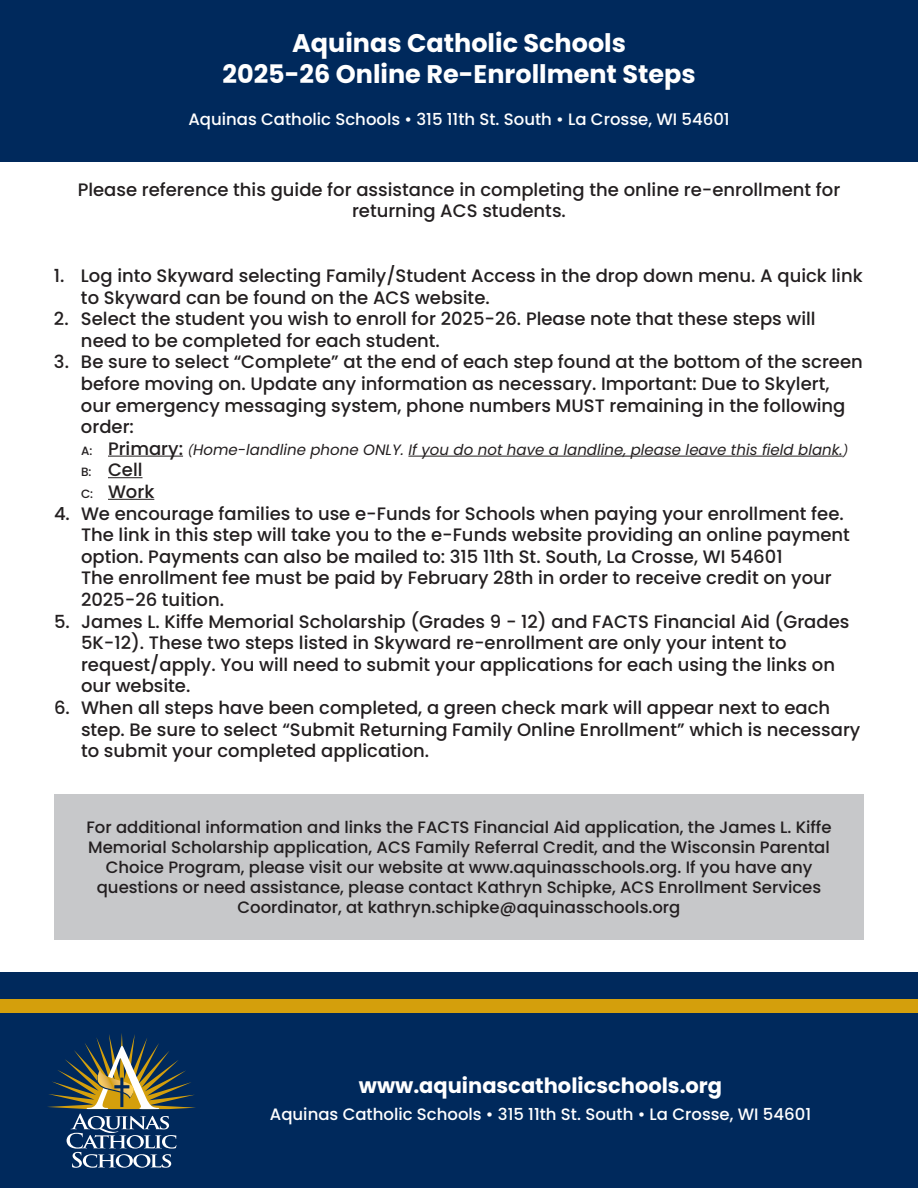
<style>
.page{position:relative;width:918px;height:1188px;background:#fff}
.page>*{position:absolute;margin:0;border:0;box-sizing:border-box;transform-origin:0 0}
.t1{font:700 25.5px/30.6px "Poppins";color:#fff;text-align:center}
.t2{font:700 21px "Poppins";color:#fff}
.t3{font:500 18px/21.6px "Poppins";color:#231f20}
.t4{font:500 16.5px/19.8px "Poppins";color:#231f20;text-align:center}
.t5{font:500 16.5px "Poppins";color:#fff}
.t6{font:italic 15px "Poppins";color:#231f20}
.s1{font-weight:500;font-style:normal;font-size:12px}
.s2{font-weight:500;font-style:normal;font-size:18px}
.s3{font-size:12px}
</style>
<div class="page">
<div style="left:0;top:0;width:918px;height:162px;background:#00295c"></div>
<div style="left:0;top:972px;width:918px;height:216px;background:#00295c"></div>
<div style="left:54px;top:794px;width:810px;height:146px;background:#c7c8ca"></div>
<hr style="left:108px;top:456px;width:75px;height:1px;background:#231f20">
<hr style="left:408px;top:456px;width:435px;height:1px;background:#231f20">
<hr style="left:108px;top:477px;width:35px;height:1px;background:#231f20">
<hr style="left:108px;top:499px;width:46px;height:1px;background:#231f20">
<div style="left:0;top:999px;width:918px;height:13px;background:#d49f0c"></div>
<svg style="left:47px;top:1033px;width:149px;height:135px"></svg>
<h1 class="t1" style="left:223px;top:28px;width:475px">Aquinas Catholic Schools<br>2025-26 Online Re-Enrollment Steps</h1>
<p class="t5" style="left:188px;top:110px;width:543px">Aquinas Catholic Schools • 315 11th St. South • La Crosse, WI 54601</p>
<p class="t3" style="left:78px;top:179px;width:764px;text-align:center">Please reference this guide for assistance in completing the online re-enrollment for returning ACS students.</p>
<p class="t3" style="left:81px;top:265px;width:783px;text-indent:-27px">1. Log into Skyward selecting Family/Student Access in the drop down menu. A quick link to Skyward can be found on the ACS website.</p>
<p class="t3" style="left:81px;top:308px;width:736px;text-indent:-27px">2. Select the student you wish to enroll for 2025-26. Please note that these steps will need to be completed for each student.</p>
<p class="t3" style="left:81px;top:351px;width:783px;text-indent:-27px">3. Be sure to select “Complete” at the end of each step found at the bottom of the screen before moving on. Update any information as necessary. Important: Due to Skylert, our emergency messaging system, phone numbers MUST remaining in the following order:</p>
<p class="t6" style="left:81px;top:441px;width:769px"><span class="s1">A:</span> <span class="s2">Primary:</span> <span class="s3">(</span>Home-landline phone ONLY. If you do not have a landline, please leave this field blank.<span class="s3">)</span></p>
<p class="t3" style="left:81px;top:459px;width:75px"><span class="s3">B:</span> Cell<br><span class="s3">C:</span> Work</p>
<p class="t3" style="left:81px;top:503px;width:770px;text-indent:-27px">4. We encourage families to use e-Funds for Schools when paying your enrollment fee.<br>The link in this step will take you to the e-Funds website providing an online payment option. Payments can also be mailed to: 315 11th St. South, La Crosse, WI 54601<br>The enrollment fee must be paid by February 28th in order to receive credit on your 2025-26 tuition.</p>
<p class="t3" style="left:81px;top:611px;width:770px;text-indent:-27px">5. James L. Kiffe Memorial Scholarship (Grades 9 - 12) and FACTS Financial Aid (Grades 5K-12). These two steps listed in Skyward re-enrollment are only your intent to request/apply. You will need to submit your applications for each using the links on our website.</p>
<p class="t3" style="left:81px;top:697px;width:781px;text-indent:-27px">6. When all steps have been completed, a green check mark will appear next to each step. Be sure to select “Submit Returning Family Online Enrollment” which is necessary to submit your completed application.</p>
<p class="t4" style="left:86px;top:818px;width:747px">For additional information and links the FACTS Financial Aid application, the James L. Kiffe Memorial Scholarship application, ACS Family Referral Credit, and the Wisconsin Parental Choice Program, please visit our website at www.aquinasschools.org. If you have any questions or need assistance, please contact Kathryn Schipke, ACS Enrollment Services Coordinator, at kathryn.schipke@aquinasschools.org</p>
<p class="t2" style="left:359px;top:1074px;width:365px">www.aquinascatholicschools.org</p>
<p class="t5" style="left:270px;top:1104px;width:543px">Aquinas Catholic Schools • 315 11th St. South • La Crosse, WI 54601</p>
</div>
